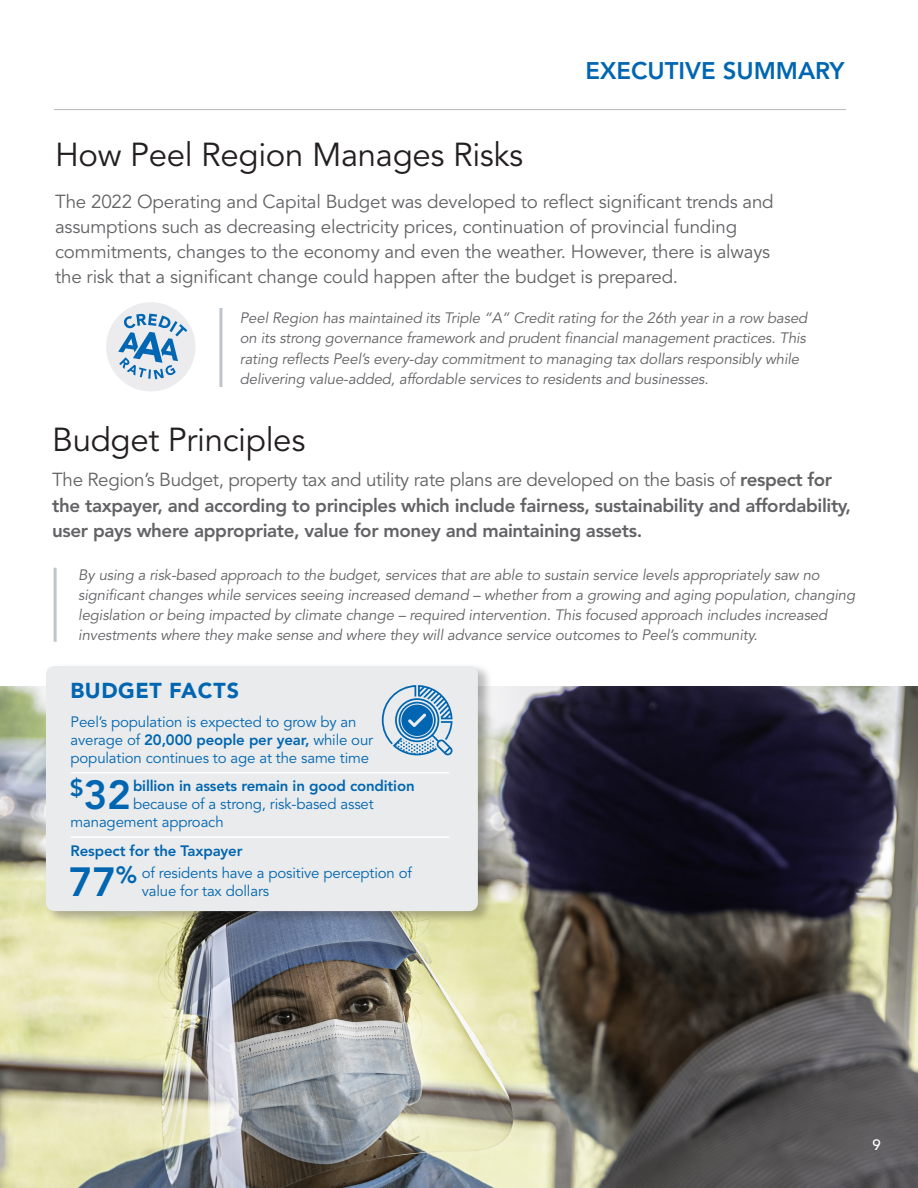
<style>
.page{position:relative;width:918px;height:1188px;background:#fff}
.page>*{position:absolute;margin:0;border:0;box-sizing:border-box;transform-origin:0 0}
.t1{font:800 40.35px "Avenir LT Std";color:#0166b1}
.t2{font:33px "Avenir LT Std";letter-spacing:-.01em;color:#231f20}
.t3{font:800 23.85px "Avenir LT Std";color:#0166b1}
.t4{font:900 21.45px "Avenir LT Std";letter-spacing:.025em;color:#0166b1}
.t5{font:18.75px/24.8px "Avenir LT Std";letter-spacing:-.01em;color:#636366}
.t6{font:800 18.75px/25.5px "Avenir LT Std";letter-spacing:-.02em;color:#636366}
.t7{font:italic 15px/20.2px "Avenir LT Std";letter-spacing:-.01em;color:#636366}
.t8{font:15px/18px "Avenir LT Std";letter-spacing:-.01em;color:#0166b1}
.t9{font:800 15px "Avenir LT Std";letter-spacing:-.01em;color:#0166b1}
.t10{font:500 15px "Avenir LT Std";color:#fff}
.s1{font-weight:400}
.s2{font-weight:800}
.s3{font-weight:800;font-size:40.35px}
.s4{font-weight:800;font-size:23.55px}
</style>
<div class="page">
<img style="left:0;top:687px;width:918px;height:501px">
<hr style="left:54px;top:568px;width:3px;height:74px;background:#bdc5cc">
<hr style="left:219px;top:308px;width:3px;height:79px;background:#bdc5cc">
<div style="left:45px;top:663px;width:448px;height:261px;background:#231f20;opacity:.3"></div>
<div style="left:46px;top:666px;width:432px;height:245px;background:#e9ebec;border-radius:8px"></div>
<hr style="left:71px;top:772px;width:378px;height:1px;background:#fff">
<hr style="left:71px;top:836px;width:378px;height:2px;background:#fff">
<svg style="left:382px;top:685px;width:71px;height:70px"></svg>
<svg style="left:106px;top:302px;width:89px;height:89px"></svg>
<hr style="left:54px;top:109px;width:792px;height:1px;background:#bcbdc0">
<h2 class="t2" style="left:55px;top:135px;width:470px">How Peel Region Manages Risks</h2>
<h3 class="t3" style="left:585px;top:56px;width:261px">EXECUTIVE SUMMARY</h3>
<p class="t5" style="left:55px;top:190px;width:720px">The 2022 Operating and Capital Budget was developed to reflect significant trends and assumptions such as decreasing electricity prices, continuation of provincial funding commitments, changes to the economy and even the weather. However, there is always the risk that a significant change could happen after the budget is prepared.</p>
<p class="t7" style="left:240px;top:308px;width:569px">Peel Region has maintained its Triple “A” Credit rating for the 26th year in a row based on its strong governance framework and prudent financial management practices. This rating reflects Peel’s every-day commitment to managing tax dollars responsibly while delivering value-added, affordable services to residents and businesses.</p>
<h2 class="t2" style="left:52px;top:421px;width:255px">Budget Principles</h2>
<p class="t6" style="left:52px;top:467px;width:800px"><span class="s1">The Region’s Budget, property tax and utility rate plans are developed on the basis of</span> respect for the taxpayer, and according to principles which include fairness, sustainability and affordability, user pays where appropriate, value for money and maintaining assets.</p>
<p class="t7" style="left:78px;top:565px;width:778px">By using a risk-based approach to the budget, services that are able to sustain service levels appropriately saw no significant changes while services seeing increased demand – whether from a growing and aging population, changing legislation or being impacted by climate change – required intervention. This focused approach includes increased investments where they make sense and where they will advance service outcomes to Peel’s community.</p>
<h3 class="t4" style="left:71px;top:678px;width:170px">BUDGET FACTS</h3>
<p class="t8" style="left:71px;top:713px;width:304px">Peel’s population is expected to grow by an average of <span class="s2">20,000 people per year,</span> while our population continues to age at the same time</p>
<h1 class="t1" style="left:70px;top:772px;width:63px"><sup>$</sup>32</h1>
<p class="t9" style="left:133px;top:777px;width:283px">billion in assets remain in good condition</p>
<p class="t8" style="left:71px;top:796px;width:305px;text-indent:62px">because of a strong, risk-based asset management approach</p>
<p class="t8" style="left:69px;top:840px;width:345px;line-height:22.5px"><span class="s2">Respect for the Taxpayer<br></span><span class="s3">77</span><span class="s4">%</span> of residents have a positive perception of</p>
<p class="t8" style="left:142px;top:883px;width:129px">value for tax dollars</p>
<p class="t10" style="left:873px;top:1136px;width:10px">9</p>
</div>
